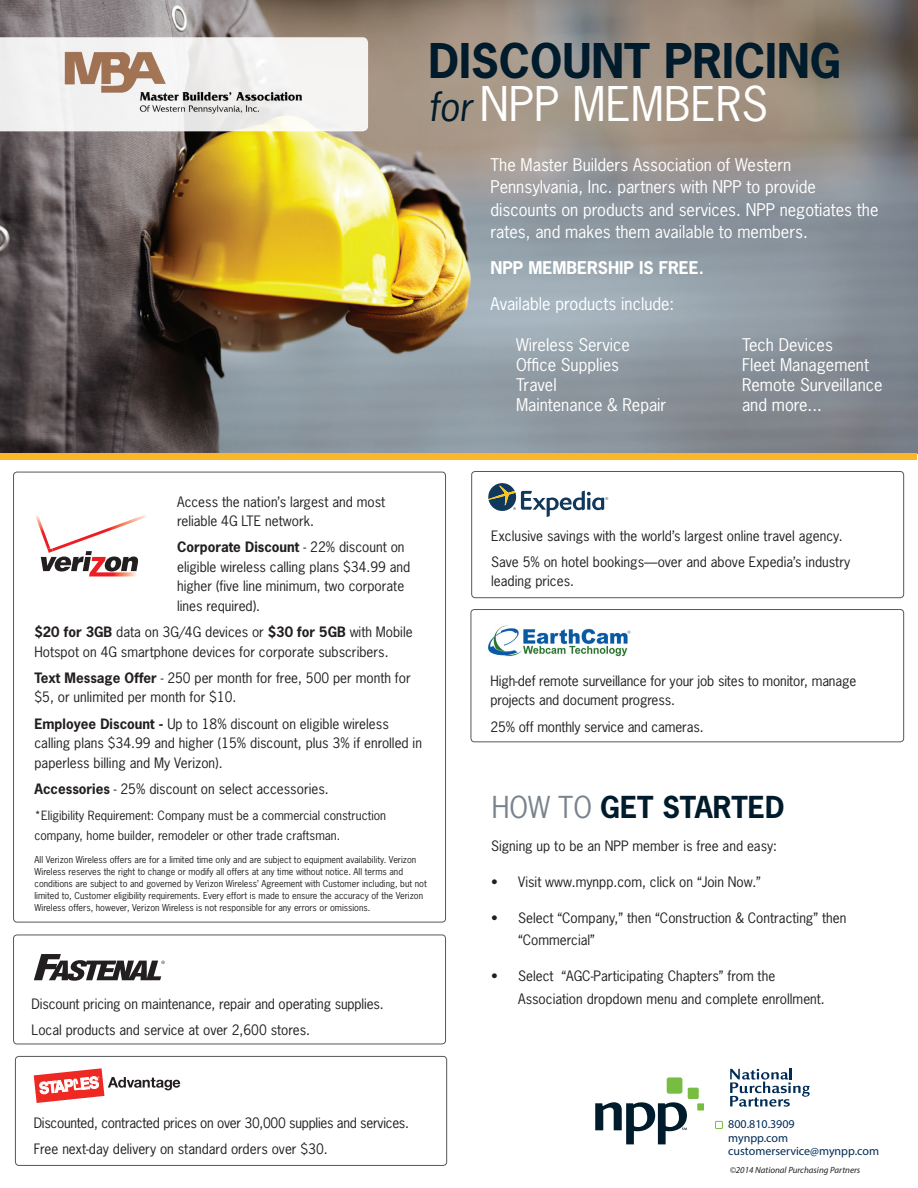
<style>
.page{position:relative;width:918px;height:1188px;background:#fff}
.page>*{position:absolute;margin:0;border:0;box-sizing:border-box;transform-origin:0 0}
.t1{font:700 45px/43.5px "News Gothic";color:#001b2b}
.t2{font:700 28.5px "News Gothic";color:#001b2b}
.t3{font:16.5px/22.5px "News Gothic";color:#fff}
.t4{font:700 16.5px "News Gothic";color:#fff}
.Benefit_Listings_cop{font:13.5px/19.5px "News Gothic";color:#231f20}
.Benefit_Listings_cop-2{font:13.5px "News Gothic";letter-spacing:-.02em;color:#231f20}
.Benefit_Listings_cop-3{font:12px/19.5px "News Gothic";color:#231f20}
.t5{font:12px "Myriad Pro";color:#002c55}
.Benefit_Listings_cop-4{font:9px/12px "News Gothic";color:#231f20}
.Benefit_Listings_cop-5{font:italic 9px "Myriad Pro";color:#231f20}
.s1{font-weight:400;font-style:italic;font-size:37.5px}
.s2{font-weight:400;color:#fff}
.s3{font-weight:700}
.s4{font-weight:400;color:#79838e}
</style>
<div class="page">
<img style="left:0;top:0;width:918px;height:454px">
<div style="left:667px;top:1077px;width:15px;height:17px;background:#77bd42;border-radius:2px"></div>
<div style="left:688px;top:1088px;width:11px;height:11px;background:#77bd42;border-radius:2px"></div>
<div style="left:697px;top:1103px;width:7px;height:8px;background:#77bd42"></div>
<svg style="left:595px;top:1102px;width:92px;height:42px"></svg>
<svg style="left:730px;top:1068px;width:80px;height:39px"></svg>
<div style="left:715px;top:1121px;width:8px;height:8px;border:1px solid #77bd42"></div>
<div style="left:13px;top:935px;width:433px;height:109px;border:1px solid #57585a;border-radius:4px"></div>
<svg style="left:34px;top:954px;width:131px;height:27px"></svg>
<svg style="left:488px;top:483px;width:120px;height:34px"></svg>
<div style="left:471px;top:471px;width:433px;height:127px;border:1px solid #57585a;border-radius:4px"></div>
<svg style="left:35px;top:515px;width:111px;height:61px"></svg>
<div style="left:471px;top:609px;width:433px;height:133px;border:1px solid #57585a;border-radius:4px"></div>
<img style="left:488px;top:625px;width:143px;height:32px">
<div style="left:1px;top:454px;width:916px;height:6px;background:#fcb62a"></div>
<svg style="left:0;top:37px;width:368px;height:94px"></svg>
<img style="left:61px;top:47px;width:245px;height:74px">
<div style="left:15px;top:1056px;width:432px;height:110px;border:1px solid #57585a;border-radius:4px"></div>
<svg style="left:34px;top:1068px;width:146px;height:35px"></svg>
<p class="t1" style="left:429px;top:38px;width:414px">DISCOUNT PRICING <span class="s1">for</span> <span class="s2">NPP MEMBERS</span></p>
<p class="t3" style="left:490px;top:153px;width:389px">The Master Builders Association of Western Pennsylvania, Inc. partners with NPP to provide discounts on products and services. NPP negotiates the rates, and makes them available to members.</p>
<p class="t4" style="left:490px;top:257px;width:215px">NPP MEMBERSHIP IS FREE.</p>
<p class="t3" style="left:490px;top:292px;width:185px">Available products include:</p>
<p class="Benefit_Listings_cop" style="left:177px;top:491px;width:210px">Access the nation’s largest and most reliable 4G LTE network.</p>
<p class="Benefit_Listings_cop" style="left:177px;top:537px;width:235px"><span class="s3">Corporate Discount</span> - 22% discount on eligible wireless calling plans $34.99 and higher (five line minimum, two corporate lines required).</p>
<p class="Benefit_Listings_cop" style="left:34px;top:622px;width:380px"><span class="s3">$20 for 3GB</span> data on 3G/4G devices or <span class="s3">$30 for 5GB</span> with Mobile<br>Hotspot on 4G smartphone devices for corporate subscribers.</p>
<p class="Benefit_Listings_cop" style="left:34px;top:668px;width:378px"><span class="s3">Text Message Offer</span> - 250 per month for free, 500 per month for $5, or unlimited per month for $10.</p>
<p class="Benefit_Listings_cop" style="left:34px;top:713px;width:389px"><span class="s3">Employee Discount -</span> Up to 18% discount on eligible wireless calling plans $34.99 and higher (15% discount, plus 3% if enrolled in paperless billing and My Verizon).</p>
<p class="Benefit_Listings_cop" style="left:34px;top:779px;width:296px"><span class="s3">Accessories</span> - 25% discount on select accessories.</p>
<p class="Benefit_Listings_cop-3" style="left:34px;top:806px;width:353px">*Eligibility Requirement: Company must be a commercial construction company, home builder, remodeler or other trade craftsman.</p>
<p class="Benefit_Listings_cop-4" style="left:34px;top:853px;width:394px">All Verizon Wireless offers are for a limited time only and are subject to equipment availability. Verizon Wireless reserves the right to change or modify all offers at any time without notice. All terms and conditions are subject to and governed by Verizon Wireless’ Agreement with Customer including, but not limited to, Customer eligibility requirements. Every effort is made to ensure the accuracy of the Verizon Wireless offers, however, Verizon Wireless is not responsible for any errors or omissions.</p>
<p class="Benefit_Listings_cop" style="left:32px;top:993px;width:354px">Discount pricing on maintenance, repair and operating supplies.</p>
<p class="Benefit_Listings_cop" style="left:32px;top:1020px;width:280px">Local products and service at over 2,600 stores.</p>
<p class="Benefit_Listings_cop-2" style="left:34px;top:1114px;width:377px">Discounted, contracted prices on over 30,000 supplies and services.</p>
<p class="Benefit_Listings_cop" style="left:34px;top:1139px;width:296px">Free next-day delivery on standard orders over $30.</p>
<p class="t3" style="left:516px;top:333px;width:115px">Wireless Service</p>
<p class="t3" style="left:516px;top:353px;width:105px">Office Supplies</p>
<p class="t3" style="left:516px;top:373px;width:42px">Travel</p>
<p class="t3" style="left:516px;top:393px;width:152px">Maintenance &amp; Repair</p>
<p class="t3" style="left:742px;top:333px;width:92px">Tech Devices</p>
<p class="t3" style="left:742px;top:353px;width:129px">Fleet Management</p>
<p class="t3" style="left:742px;top:373px;width:142px">Remote Surveillance</p>
<p class="t3" style="left:742px;top:393px;width:81px">and more...</p>
<p class="Benefit_Listings_cop" style="left:491px;top:525px;width:353px">Exclusive savings with the world’s largest online travel agency.</p>
<p class="Benefit_Listings_cop" style="left:491px;top:552px;width:361px">Save 5% on hotel bookings—over and above Expedia’s industry leading prices.</p>
<p class="Benefit_Listings_cop" style="left:491px;top:671px;width:367px">High-def remote surveillance for your job sites to monitor, manage projects and document progress.</p>
<p class="Benefit_Listings_cop" style="left:491px;top:716px;width:215px">25% off monthly service and cameras.</p>
<p class="t2" style="left:492px;top:788px;width:294px"><span class="s4">HOW TO</span> GET STARTED</p>
<p class="Benefit_Listings_cop" style="left:491px;top:835px;width:288px">Signing up to be an NPP member is free and easy:</p>
<p class="Benefit_Listings_cop" style="left:491px;top:871px;width:271px">• Visit www.mynpp.com, click on “Join Now.”</p>
<p class="Benefit_Listings_cop" style="left:518px;top:906px;width:330px;line-height:22.5px;text-indent:-27px">• Select “Company,” then “Construction &amp; Contracting” then “Commercial”</p>
<p class="Benefit_Listings_cop" style="left:518px;top:964px;width:308px;line-height:22.5px;text-indent:-27px">• Select “AGC-Participating Chapters” from the<br>Association dropdown menu and complete enrollment.</p>
<p class="t5" style="left:728px;top:1117px;width:68px">800.810.3909</p>
<p class="t5" style="left:728px;top:1130px;width:61px">mynpp.com</p>
<p class="t5" style="left:728px;top:1144px;width:152px">customerservice@mynpp.com</p>
<p class="Benefit_Listings_cop-5" style="left:730px;top:1164px;width:132px">©2014 National Purchasing Partners</p>
</div>
